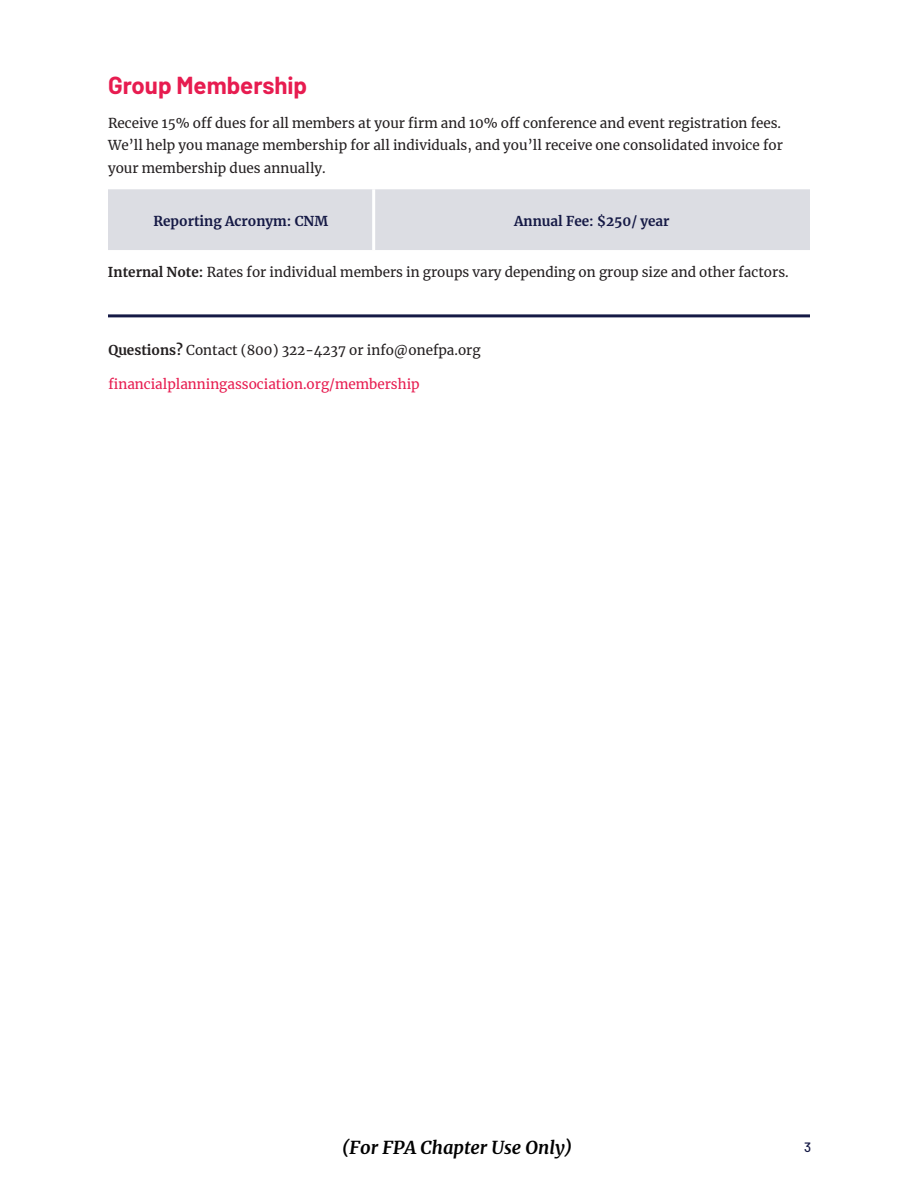
<style>
.page{position:relative;width:918px;height:1188px;background:#fff}
.page>*{position:absolute;margin:0;border:0;box-sizing:border-box;transform-origin:0 0}
.t1{font:700 24px "Barlow";color:#e71c50}
.t2{font:italic 700 18px "Merriweather";color:#000}
.Body{font:13.5px/22.5px "Merriweather";color:#231f20}
.Body-2{font:13.5px "Merriweather";color:#e71c50}
.Table_body{font:700 13.5px "Merriweather";color:#151945}
.t3{font:500 13.5px "Barlow";color:#151945}
.s1{font-weight:700}
.s2{font-style:inherit}
</style>
<div class="page">
<div style="left:108px;top:189px;width:702px;height:61px;background:#dcdde3"></div>
<hr style="left:372px;top:189px;width:3px;height:61px;background:#fff">
<hr style="left:108px;top:314px;width:702px;height:3px;background:#151945">
<h2 class="t1" style="left:108px;top:68px;width:201px">Group Membership</h2>
<p class="Body" style="left:108px;top:111px;width:676px">Receive 15% off dues for all members at your firm and 10% off conference and event registration fees.<br>We’ll help you manage membership for all individuals, and you’ll receive one consolidated invoice for your membership dues annually.</p>
<p class="Table_body" style="left:153px;top:212px;width:176px">Reporting Acronym: CNM</p>
<p class="Table_body" style="left:514px;top:212px;width:157px">Annual Fee: $250/ year</p>
<p class="Body" style="left:108px;top:261px;width:682px"><span class="s1">Internal Note:</span> Rates for individual members in groups vary depending on group size and other factors.</p>
<p class="Body" style="left:108px;top:339px;width:374px"><span class="s1">Questions?</span> Contact (800) 322-4237 or <span class="s2">inf</span>o<span class="s2">@</span>onefpa.org</p>
<p class="Body-2" style="left:108px;top:374px;width:313px">financialplanningassociation.org/membership</p>
<h2 class="t2" style="left:342px;top:1135px;width:232px">(For FPA Chapter Use Only)</h2>
<p class="t3" style="left:804px;top:1138px;width:9px">3</p>
</div>
